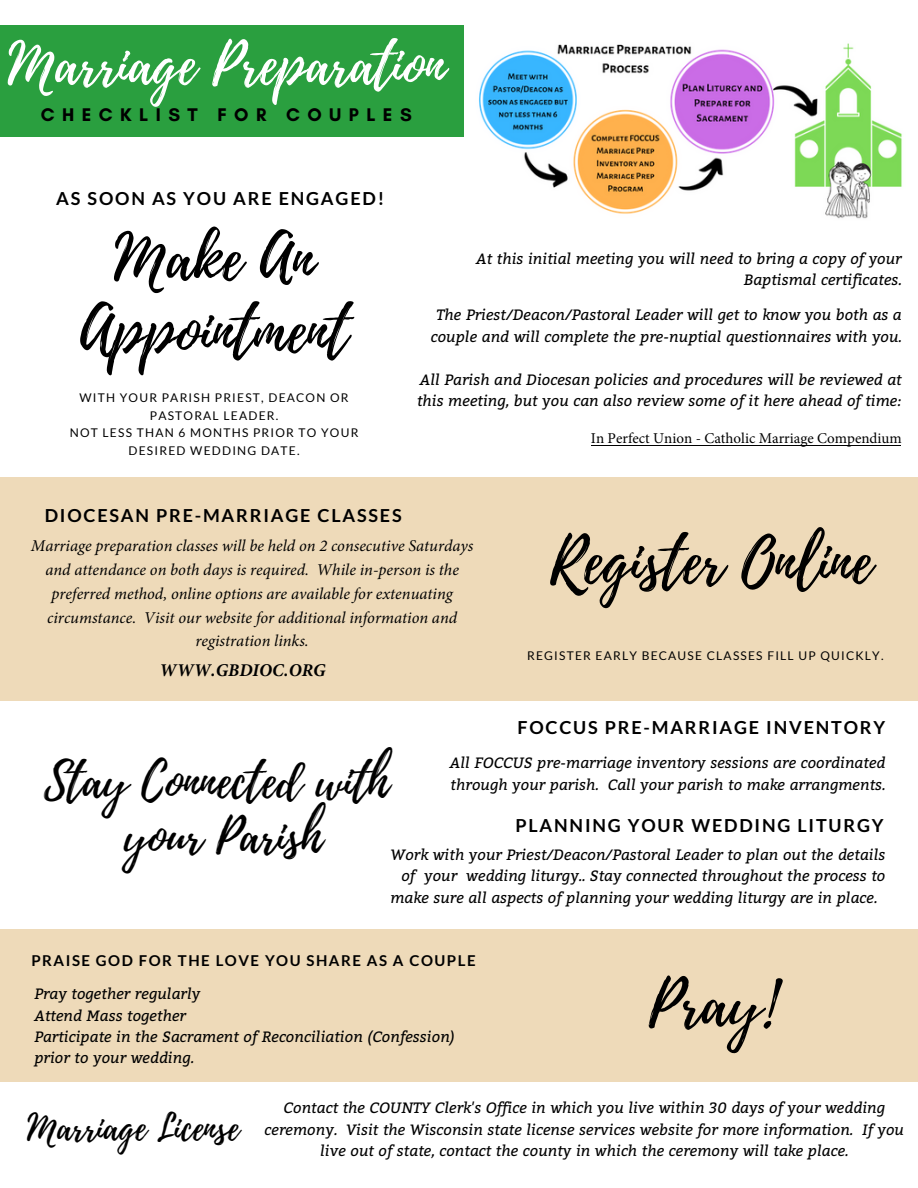
<style>
.page{position:relative;width:918px;height:1188px;background:#fff}
.page>*{position:absolute;margin:0;border:0;box-sizing:border-box;transform-origin:0 0}
.t1{font:63px/72.3px "Playlist Script";color:#000;text-align:center}
.t2{font:56.85px "Playlist Script";color:#fff}
.t3{font:48px "Playlist Script";color:#000}
.t4{font:36px "Playlist Script";color:#000}
.t5{font:700 18.6px "Glacial Indifference";letter-spacing:.4em;color:#000}
.t6{font:700 18px "Lato";letter-spacing:.1em;color:#000}
.t7{font:italic 700 18px "Minion Pro";color:#000}
.t8{font:italic 16.5px/23.7px "Minion Pro";color:#000;text-align:center}
.t9{font:italic 15px/21.3px "Bitter";color:#000}
.t10{font:15px "Minion Pro";color:#000}
.t11{font:700 15px "Lato";letter-spacing:.1em;color:#000}
.t12{font:12px/17.5px "Lato";letter-spacing:.1em;color:#000;text-align:center}
</style>
<div class="page">
<img style="left:425px;top:43px;width:477px;height:176px">
<div style="left:0;top:477px;width:918px;height:711px;background:#eedab9"></div>
<div style="left:0;top:25px;width:464px;height:111px;background:#2a9f3f"></div>
<div style="left:0;top:701px;width:918px;height:228px;background:#fff"></div>
<div style="left:0;top:1082px;width:918px;height:106px;background:#fff"></div>
<hr style="left:591px;top:445px;width:310px;height:1px;background:#000">
<p class="t2" style="left:8px;top:24px;width:439px">Marriage Preparation</p>
<p class="t5" style="left:41px;top:103px;width:373px">CHECKLIST FOR COUPLES</p>
<p class="t6" style="left:56px;top:187px;width:329px">AS SOON AS YOU ARE ENGAGED!</p>
<p class="t1" style="left:80px;top:224px;width:269px">Make An<br>Appointment</p>
<p class="t12" style="left:79px;top:389px;width:271px">WITH YOUR PARISH PRIEST, DEACON OR<br>PASTORAL LEADER.</p>
<p class="t12" style="left:70px;top:424px;width:290px">NOT LESS THAN 6 MONTHS PRIOR TO YOUR<br>DESIRED WEDDING DATE.</p>
<p class="t9" style="left:476px;top:247px;width:427px;text-align:right">At this initial meeting you will need to bring a copy of your<br>Baptismal certificates.</p>
<p class="t9" style="left:431px;top:304px;width:473px;text-align:center">The Priest/Deacon/Pastoral Leader will get to know you both as a couple and will complete the pre-nuptial questionnaires with you.</p>
<p class="t9" style="left:417px;top:368px;width:486px">All Parish and Diocesan policies and procedures will be reviewed at this meeting, but you can also review some of it here ahead of time:</p>
<p class="t10" style="left:591px;top:428px;width:312px">In Perfect Union - Catholic Marriage Compendium</p>
<p class="t6" style="left:45px;top:504px;width:358px">DIOCESAN PRE-MARRIAGE CLASSES</p>
<p class="t8" style="left:31px;top:534px;width:444px">Marriage preparation classes will be held on 2 consecutive Saturdays and attendance on both days is required. While in-person is the preferred method, online options are available for extenuating circumstance. Visit our website for additional information and registration links.</p>
<p class="t7" style="left:160px;top:658px;width:168px">WWW.GBDIOC.ORG</p>
<p class="t1" style="left:550px;top:527px;width:323px">Register Online</p>
<p class="t12" style="left:527px;top:646px;width:358px">REGISTER EARLY BECAUSE CLASSES FILL UP QUICKLY.</p>
<p class="t6" style="left:518px;top:716px;width:369px">FOCCUS PRE-MARRIAGE INVENTORY</p>
<p class="t9" style="left:450px;top:752px;width:437px">All FOCCUS pre-marriage inventory sessions are coordinated through your parish. Call your parish to make arrangments.</p>
<p class="t6" style="left:515px;top:815px;width:370px">PLANNING YOUR WEDDING LITURGY</p>
<p class="t9" style="left:391px;top:843px;width:496px">Work with your Priest/Deacon/Pastoral Leader to plan out the details</p>
<p class="t9" style="left:401px;top:865px;width:486px">of your wedding liturgy.. Stay connected throughout the process to</p>
<p class="t9" style="left:390px;top:886px;width:488px">make sure all aspects of planning your wedding liturgy are in place.</p>
<p class="t3" style="left:44px;top:747px;width:347px">Stay Connected with</p>
<p class="t3" style="left:124px;top:802px;width:200px">your Parish</p>
<p class="t11" style="left:31px;top:951px;width:446px">PRAISE GOD FOR THE LOVE YOU SHARE AS A COUPLE</p>
<p class="t9" style="left:34px;top:983px;width:167px">Pray together regularly</p>
<p class="t9" style="left:34px;top:1004px;width:153px">Attend Mass together</p>
<p class="t9" style="left:34px;top:1025px;width:422px">Participate in the Sacrament of Reconciliation (Confession) prior to your wedding.</p>
<p class="t1" style="left:649px;top:970px;width:128px">Pray!</p>
<p class="t4" style="left:27px;top:1103px;width:214px">Marriage License</p>
<p class="t9" style="left:265px;top:1096px;width:641px;text-align:center">Contact the COUNTY Clerk's Office in which you live within 30 days of your wedding ceremony. Visit the Wisconsin state license services website for more information. If you live out of state, contact the county in which the ceremony will take place.</p>
</div>
